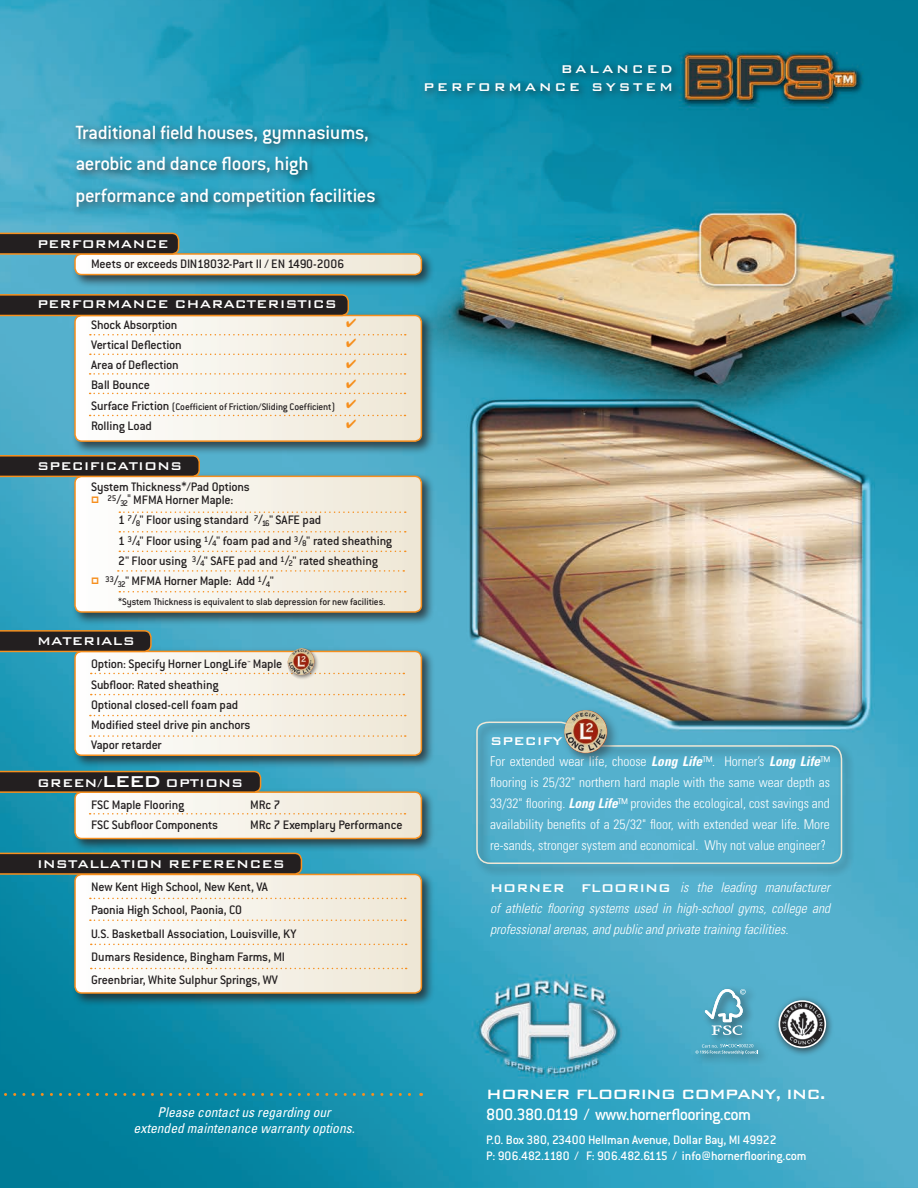
<style>
.page{position:relative;width:918px;height:1188px;background:#fff}
.page>*{position:absolute;margin:0;border:0;box-sizing:border-box;transform-origin:0 0}
.t1{font:500 21px/31.5px "Conduit ITC";letter-spacing:-.015em;color:#fff}
.t2{font:500 18px "Conduit ITC";letter-spacing:-.035em;color:#fff}
.t3{font:500 18px "Bank Gothic";letter-spacing:-.06em;color:#fff}
.t4{font:500 15px "Bank Gothic";color:#fff}
.t5{font:500 15px "Bank Gothic";letter-spacing:.17em;color:#fff}
.t6{font:500 13.5px "Conduit ITC";letter-spacing:-.015em;color:#231f20}
.t7{font:300 condensed 13.5px/21px "Univers";color:#fff;text-align:justify}
.t8{font:italic 300 condensed 13.5px/21px "Univers";color:#fff;text-align:justify}
.t9{font:500 13.5px "Conduit ITC";letter-spacing:-.015em;color:#fff}
.t10{font:italic condensed 13.5px "Univers";color:#fff}
.t11{font:500 10.5px "Conduit ITC";letter-spacing:-.015em;color:#231f20}
.s1{font-size:13.5px}
.s2{color:#f68f1e}
.s3{font-size:15px}
.s4{font-family:"Univers";font-weight:400;font-stretch:condensed}
.s5{font-size:21px}
.s6{font-weight:700;font-style:italic}
.s7{font-family:"Bank Gothic";font-weight:500;font-style:normal;font-stretch:normal;font-size:15px}
</style>
<div class="page">
<img style="left:0;top:0;width:918px;height:1188px">
<div style="left:71px;top:250px;width:364px;height:38px;background:#231f20;opacity:.75"></div>
<div style="left:71px;top:311px;width:364px;height:144px;background:#231f20;opacity:.75"></div>
<div style="left:71px;top:472px;width:364px;height:153px;background:#231f20;opacity:.75"></div>
<svg style="left:75px;top:476px;width:346px;height:136px"></svg>
<div style="left:74px;top:476px;width:348px;height:137px;border:2px solid #f68f1e;border-radius:7px"></div>
<div style="left:71px;top:647px;width:364px;height:122px;background:#231f20;opacity:.75"></div>
<div style="left:71px;top:788px;width:364px;height:64px;background:#231f20;opacity:.75"></div>
<div style="left:71px;top:870px;width:364px;height:137px;background:#231f20;opacity:.75"></div>
<svg style="left:0;top:233px;width:421px;height:42px;background:#88a7a6"></svg>
<svg style="left:0;top:455px;width:200px;height:22px;background:#3f2e20"></svg>
<svg style="left:0;top:1093px;width:422px;height:3px"></svg>
<svg style="left:119px;top:511px;width:287px;height:2px"></svg>
<svg style="left:119px;top:531px;width:287px;height:2px"></svg>
<svg style="left:119px;top:551px;width:287px;height:1px"></svg>
<svg style="left:119px;top:591px;width:287px;height:2px"></svg>
<svg style="left:118px;top:570px;width:286px;height:2px"></svg>
<svg style="left:0;top:630px;width:421px;height:125px"></svg>
<svg style="left:0;top:771px;width:421px;height:68px"></svg>
<div style="left:473px;top:718px;width:382px;height:159px;background:#231f20;opacity:.75"></div>
<svg style="left:476px;top:721px;width:367px;height:144px;background:#57aec9"></svg>
<div style="left:70px;top:120px;width:314px;height:97px;background:#231f20;opacity:.75"></div>
<div style="left:560px;top:706px;width:59px;height:59px;background:#231f20;opacity:.41"></div>
<img style="left:564px;top:710px;width:43px;height:43px;border-radius:22px">
<svg style="left:0;top:853px;width:421px;height:140px"></svg>
<div style="left:691px;top:985px;width:78px;height:80px;background:#231f20;opacity:.75"></div>
<svg style="left:705px;top:989px;width:41px;height:46px;background:#74b2c4"></svg>
<svg style="left:696px;top:1044px;width:62px;height:10px"></svg>
<div style="left:773px;top:995px;width:62px;height:61px;background:#231f20;opacity:.75"></div>
<img style="left:779px;top:1001px;width:46px;height:46px;border-radius:23px">
<div style="left:779px;top:1000px;width:47px;height:48px;border:2px solid #fff;border-radius:50%"></div>
<div style="left:288px;top:648px;width:32px;height:32px;background:#231f20;opacity:.51"></div>
<img style="left:288px;top:648px;width:27px;height:27px;border-radius:13px">
<div style="left:420px;top:60px;width:261px;height:41px;background:#231f20;opacity:.75"></div>
<svg style="left:92px;top:496px;width:6px;height:7px"></svg>
<svg style="left:92px;top:577px;width:6px;height:7px"></svg>
<svg style="left:0;top:294px;width:421px;height:147px"></svg>
<p class="t1" style="left:75px;top:116px;width:302px">Traditional field houses, gymnasiums, aerobic and dance floors, high performance and competition facilities</p>
<p class="t4" style="left:37px;top:232px;width:133px">PERFORMANCE</p>
<p class="t6" style="left:91px;top:256px;width:255px">Meets or exceeds DIN18032-Part II / EN 1490-2006</p>
<p class="t4" style="left:37px;top:293px;width:301px">PERFORMANCE CHARACTERISTICS</p>
<p class="t6" style="left:91px;top:317px;width:88px">Shock Absorption</p>
<p class="t6" style="left:91px;top:337px;width:92px">Vertical Deflection</p>
<p class="t6" style="left:91px;top:357px;width:89px">Area of Deflection</p>
<p class="t6" style="left:91px;top:378px;width:60px">Ball Bounce</p>
<p class="t11" style="left:91px;top:400px;width:267px"><span class="s1">Surface Friction</span> (Coefficient of Friction/Sliding Coefficient) <span class="s2">✔</span></p>
<p class="t6" style="left:91px;top:418px;width:62px">Rolling Load</p>
<p class="t4" style="left:37px;top:455px;width:147px">SPECIFICATIONS</p>
<p class="t6" style="left:91px;top:479px;width:160px">System Thickness*/Pad Options</p>
<p class="t6" style="left:108px;top:492px;width:127px"><sup>25</sup><span class="s3">/</span><sub>32</sub><span class="s4">"</span> MFMA Horner Maple:</p>
<p class="t6" style="left:118px;top:513px;width:205px">1 <sup>7</sup><span class="s3">/</span><sub>8</sub>" Floor using standard <sup>7</sup><span class="s3">/</span><sub>16</sub>" SAFE pad</p>
<p class="t6" style="left:118px;top:533px;width:276px">1 <sup>3</sup><span class="s3">/</span><sub>4</sub>" Floor using <sup>1</sup><span class="s3">/</span><sub>4</sub>" foam pad and <sup>3</sup><span class="s3">/</span><sub>8</sub>" rated sheathing</p>
<p class="t6" style="left:118px;top:553px;width:261px">2" Floor using <sup>3</sup><span class="s3">/</span><sub>4</sub>" SAFE pad and <sup>1</sup><span class="s3">/</span><sub>2</sub>" rated sheathing</p>
<p class="t6" style="left:105px;top:573px;width:170px"><sup>33</sup><span class="s3">/</span><sub>32</sub>" MFMA Horner Maple: Add <sup>1</sup><span class="s3">/</span><sub>4</sub>"</p>
<p class="t11" style="left:118px;top:596px;width:269px">*System Thickness is equivalent to slab depression for new facilities.</p>
<p class="t4" style="left:37px;top:630px;width:99px">MATERIALS</p>
<p class="t6" style="left:91px;top:657px;width:193px">Option: Specify Horner LongLife<sup>™</sup> Maple</p>
<p class="t6" style="left:91px;top:677px;width:129px">Subfloor: Rated sheathing</p>
<p class="t6" style="left:91px;top:697px;width:149px">Optional closed-cell foam pad</p>
<p class="t6" style="left:91px;top:717px;width:161px">Modified steel drive pin anchors</p>
<p class="t6" style="left:91px;top:738px;width:72px">Vapor retarder</p>
<p class="t4" style="left:37px;top:771px;width:208px">GREEN/<span class="s5">LEED</span> OPTIONS</p>
<p class="t6" style="left:91px;top:797px;width:95px">FSC Maple Flooring</p>
<p class="t6" style="left:250px;top:797px;width:32px">MRc 7</p>
<p class="t6" style="left:91px;top:817px;width:128px">FSC Subfloor Components</p>
<p class="t6" style="left:250px;top:817px;width:154px">MRc 7 Exemplary Performance</p>
<p class="t4" style="left:37px;top:852px;width:249px">INSTALLATION REFERENCES</p>
<p class="t6" style="left:91px;top:879px;width:178px">New Kent High School, New Kent, VA</p>
<p class="t6" style="left:91px;top:903px;width:152px">Paonia High School, Paonia, CO</p>
<p class="t6" style="left:91px;top:926px;width:207px">U.S. Basketball Association, Louisville, KY</p>
<p class="t6" style="left:91px;top:949px;width:195px">Dumars Residence, Bingham Farms, MI</p>
<p class="t6" style="left:91px;top:972px;width:188px">Greenbriar, White Sulphur Springs, WV</p>
<p class="t5" style="left:561px;top:57px;width:114px">BALANCED</p>
<p class="t5" style="left:423px;top:75px;width:251px">PERFORMANCE SYSTEM</p>
<p class="t4" style="left:490px;top:729px;width:74px">SPECIFY</p>
<p class="t7" style="left:490px;top:750px;width:341px">For extended wear life, choose <span class="s6">Long Life</span>™. Horner’s <span class="s6">Long Life</span>™ flooring is 25/32" northern hard maple with the same wear depth as 33/32" flooring. <span class="s6">Long Life</span>™ provides the ecological, cost savings and availability benefits of a 25/32" floor, with extended wear life. More re-sands, stronger system and economical. Why not value engineer?</p>
<p class="t8" style="left:490px;top:876px;width:341px"><span class="s7">HORNER FLOORING</span> is the leading manufacturer of athletic flooring systems used in high-school gyms, college and professional arenas, and public and private training facilities.</p>
<p class="t10" style="left:158px;top:1104px;width:175px">Please contact us regarding our</p>
<p class="t10" style="left:134px;top:1120px;width:223px">extended maintenance warranty options.</p>
<p class="t3" style="left:486px;top:1080px;width:341px">HORNER FLOORING COMPANY, INC.</p>
<p class="t2" style="left:486px;top:1104px;width:266px">800.380.0119 / www.hornerflooring.com</p>
<p class="t9" style="left:486px;top:1132px;width:292px">P.O. Box 380, 23400 Hellman Avenue, Dollar Bay, MI 49922</p>
<p class="t9" style="left:486px;top:1149px;width:322px">P: 906.482.1180 / F: 906.482.6115 / info@hornerflooring.com</p>
</div>
